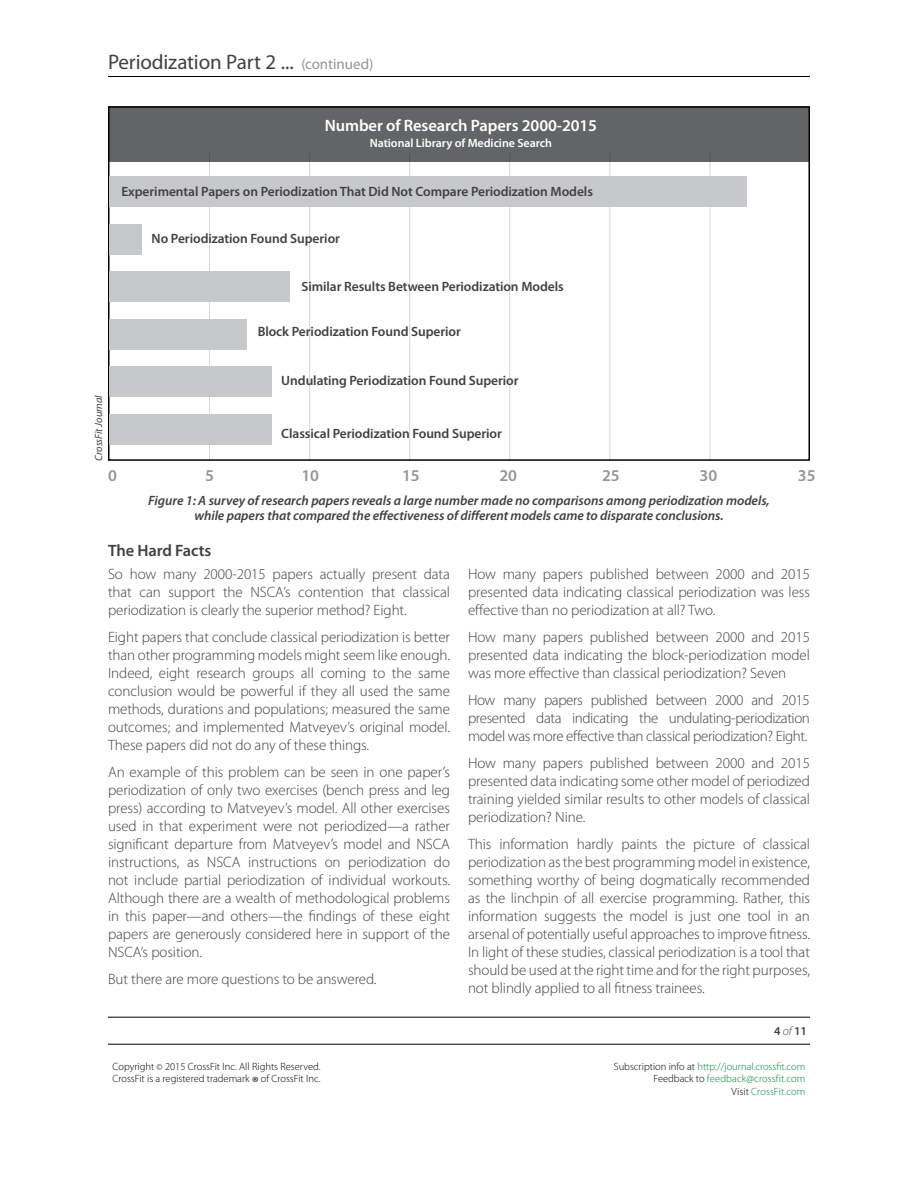
<style>
.page{position:relative;width:918px;height:1188px;background:#fff}
.page>*{position:absolute;margin:0;border:0;box-sizing:border-box;transform-origin:0 0}
.t1{font:21px "Myriad Pro";letter-spacing:-.01em;color:#414042}
.t2{font:600 16.5px "Myriad Pro";letter-spacing:-.005em;color:#fff}
.t3{font:600 16.5px "Myriad Pro";letter-spacing:-.005em;color:#414042}
.t4{font:300 15px/18px "Myriad Pro";letter-spacing:-.005em;color:#414042;text-align:justify}
.t5{font:600 13.5px "Myriad Pro";letter-spacing:-.005em;color:#414042}
.t6{font:italic 600 13.5px/15px "Myriad Pro";letter-spacing:-.005em;color:#414042;text-align:center}
.t7{font:600 12px "Myriad Pro";letter-spacing:-.005em;color:#fff}
.t8{font:600 12px "Myriad Pro";color:#414042}
.t9{font:300 10.5px/12.6px "Myriad Pro";color:#00853f;text-align:right}
.t10{font:300 10.5px/12px "Myriad Pro";color:#000}
.t11{font:italic 10.5px "Myriad Pro";letter-spacing:-.005em;color:#414042}
.s1{font-size:15px;color:#939598}
.s2{font-weight:300;font-style:italic}
.s3{font-size:9px}
.s4{font-size:16.5px}
.s5{color:#000}
</style>
<div class="page">
<hr style="left:108px;top:76px;width:702px;height:1px;background:#000">
<hr style="left:108px;top:1017px;width:702px;height:1px;background:#000">
<hr style="left:108px;top:1044px;width:702px;height:1px;background:#000">
<div style="left:108px;top:106px;width:702px;height:56px;background:#636466"></div>
<div style="left:108px;top:106px;width:702px;height:355px;border:2px solid #000"></div>
<hr style="left:209px;top:153px;width:1px;height:308px;background:#000">
<hr style="left:309px;top:153px;width:1px;height:308px;background:#000">
<hr style="left:409px;top:153px;width:1px;height:308px;background:#000">
<hr style="left:510px;top:153px;width:1px;height:308px;background:#000">
<hr style="left:610px;top:153px;width:1px;height:308px;background:#000">
<hr style="left:710px;top:153px;width:1px;height:308px;background:#000">
<div style="left:110px;top:176px;width:637px;height:31px;background:#c7c8ca"></div>
<div style="left:110px;top:224px;width:32px;height:30px;background:#c7c8ca"></div>
<div style="left:110px;top:271px;width:180px;height:31px;background:#c7c8ca"></div>
<div style="left:110px;top:319px;width:137px;height:30px;background:#c7c8ca"></div>
<div style="left:110px;top:367px;width:162px;height:30px;background:#c7c8ca"></div>
<div style="left:110px;top:414px;width:162px;height:31px;background:#c7c8ca"></div>
<h1 class="t1" style="left:108px;top:50px;width:267px">Periodization Part 2 ... <span class="s1">(continued)</span></h1>
<p class="t2" style="left:325px;top:116px;width:274px">Number of Research Papers 2000-2015</p>
<p class="t7" style="left:370px;top:137px;width:184px">National Library of Medicine Search</p>
<p class="t11" style="left:93px;top:461px;width:67px;rotate:-90deg">CrossFit Journal</p>
<p class="t5" style="left:121px;top:184px;width:473px">Experimental Papers on Periodization That Did Not Compare Periodization Models</p>
<p class="t5" style="left:152px;top:231px;width:190px">No Periodization Found Superior</p>
<p class="t5" style="left:302px;top:279px;width:264px">Similar Results Between Periodization Models</p>
<p class="t5" style="left:258px;top:324px;width:205px">Block Periodization Found Superior</p>
<p class="t5" style="left:281px;top:373px;width:239px">Undulating Periodization Found Superior</p>
<p class="t5" style="left:281px;top:426px;width:222px">Classical Periodization Found Superior</p>
<p class="t3" style="left:108px;top:466px;width:10px">0</p>
<p class="t3" style="left:205px;top:466px;width:10px">5</p>
<p class="t3" style="left:301px;top:466px;width:19px">10</p>
<p class="t3" style="left:402px;top:466px;width:19px">15</p>
<p class="t3" style="left:499px;top:466px;width:19px">20</p>
<p class="t3" style="left:602px;top:466px;width:19px">25</p>
<p class="t3" style="left:700px;top:466px;width:19px">30</p>
<p class="t3" style="left:798px;top:466px;width:19px">35</p>
<p class="t6" style="left:148px;top:493px;width:623px">Figure 1: A survey of research papers reveals a large number made no comparisons among periodization models, while papers that compared the effectiveness of different models came to disparate conclusions.</p>
<p class="t3" style="left:108px;top:542px;width:105px">The Hard Facts</p>
<p class="t4" style="left:108px;top:565px;width:344px">So how many 2000-2015 papers actually present data that can support the NSCA’s contention that classical periodization is clearly the superior method? Eight.</p>
<p class="t4" style="left:108px;top:628px;width:344px">Eight papers that conclude classical periodization is better than other programming models might seem like enough.<br>Indeed, eight research groups all coming to the same conclusion would be powerful if they all used the same methods, durations and populations; measured the same outcomes; and implemented Matveyev’s original model.<br>These papers did not do any of these things.</p>
<p class="t4" style="left:108px;top:763px;width:344px">An example of this problem can be seen in one paper’s periodization of only two exercises (bench press and leg press) according to Matveyev’s model. All other exercises used in that experiment were not periodized—a rather significant departure from Matveyev’s model and NSCA instructions, as NSCA instructions on periodization do not include partial periodization of individual workouts.<br>Although there are a wealth of methodological problems in this paper—and others—the findings of these eight papers are generously considered here in support of the NSCA’s position.</p>
<p class="t4" style="left:108px;top:970px;width:270px">But there are more questions to be answered.</p>
<p class="t4" style="left:468px;top:565px;width:344px">How many papers published between 2000 and 2015 presented data indicating classical periodization was less effective than no periodization at all? Two.</p>
<p class="t4" style="left:468px;top:628px;width:344px">How many papers published between 2000 and 2015 presented data indicating the block-periodization model was more effective than classical periodization? Seven</p>
<p class="t4" style="left:468px;top:691px;width:344px">How many papers published between 2000 and 2015 presented data indicating the undulating-periodization model was more effective than classical periodization? Eight.</p>
<p class="t4" style="left:468px;top:754px;width:344px">How many papers published between 2000 and 2015 presented data indicating some other model of periodized training yielded similar results to other models of classical periodization? Nine.</p>
<p class="t4" style="left:468px;top:835px;width:344px">This information hardly paints the picture of classical periodization as the best programming model in existence, something worthy of being dogmatically recommended as the linchpin of all exercise programming. Rather, this information suggests the model is just one tool in an arsenal of potentially useful approaches to improve fitness.<br>In light of these studies, classical periodization is a tool that should be used at the right time and for the right purposes, not blindly applied to all fitness trainees.</p>
<p class="t8" style="left:774px;top:1024px;width:34px">4 <span class="s2">of</span> 11</p>
<p class="t10" style="left:112px;top:1061px;width:210px">Copyright <span class="s3">©</span> 2015 CrossFit Inc. All Rights Reserved.<br>CrossFit is a registered trademark <span class="s4">®</span> of CrossFit Inc.</p>
<p class="t9" style="left:614px;top:1060px;width:193px"><span class="s5">Subscription info at</span> http://journal.crossfit.com<br><span class="s5">Feedback to</span> feedback@crossfit.com<br><span class="s5">Visit</span> CrossFit.com</p>
</div>
